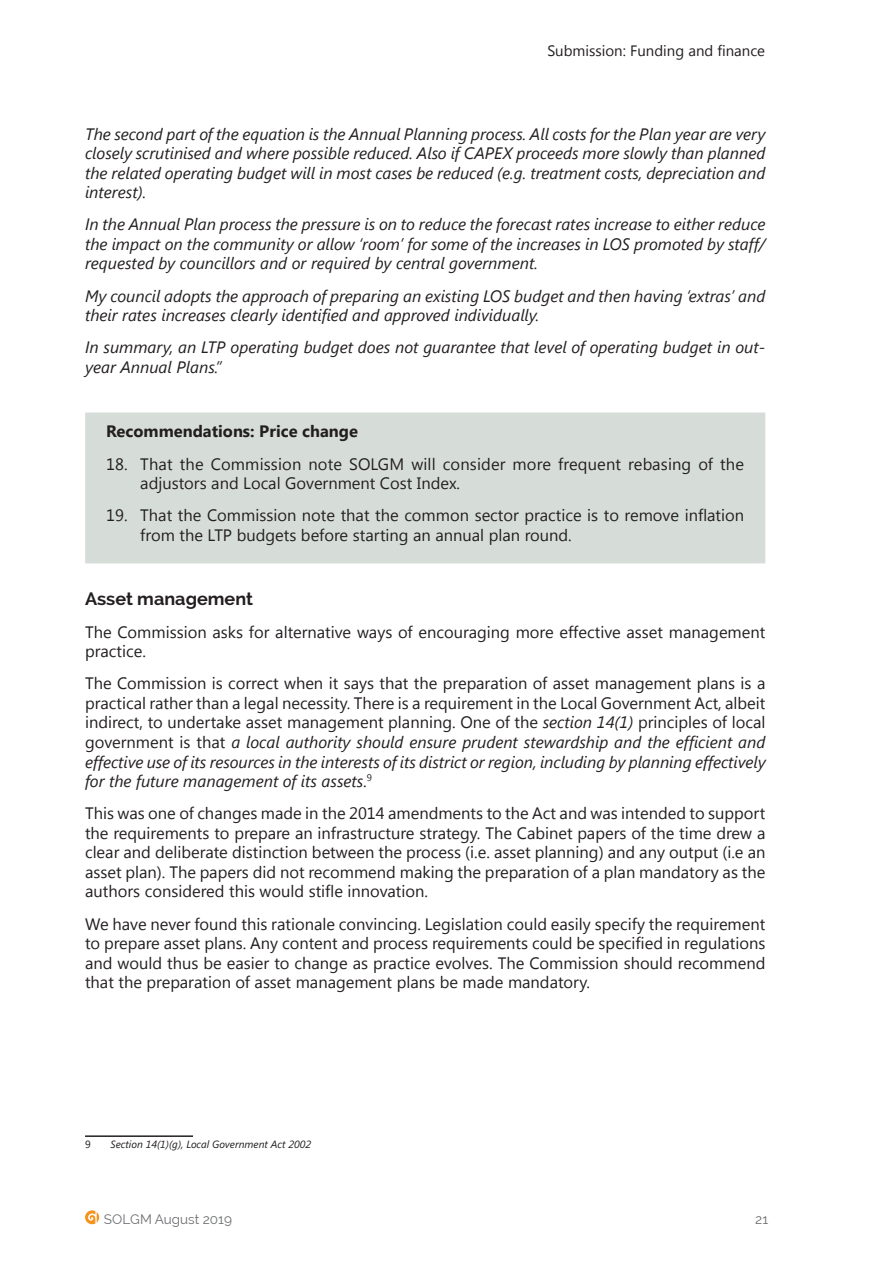
<style>
.page{position:relative;width:893px;height:1263px;background:#fff}
.page>*{position:absolute;margin:0;border:0;box-sizing:border-box;transform-origin:0 0}
.t1{font:700 18px "Raleway";color:#231f20}
.t2{font:16.5px/19.5px "Segoe UI";color:#231f20}
.t3{font:italic 16.5px/19.5px "Segoe UI";color:#231f20;text-align:justify}
.t4{font:700 16.5px "Segoe UI";color:#231f20}
.t5{font:15px "Segoe UI";color:#231f20}
.t6{font:13.5px "Raleway";color:#6c6d70}
.t7{font:italic 10.5px "Segoe";color:#231f20}
.t8{font:10.5px "Segoe";color:#231f20}
.s1{font-style:italic}
</style>
<div class="page">
<svg style="left:85px;top:1210px;width:14px;height:14px"></svg>
<div style="left:85px;top:412px;width:680px;height:151px;background:#d6ddd9;border:3px solid #d6ddd9"></div>
<hr style="left:85px;top:1135px;width:108px;height:2px;background:#231f20">
<p class="t5" style="left:547px;top:41px;width:219px">Submission: Funding and finance</p>
<p class="t3" style="left:85px;top:123px;width:682px">The second part of the equation is the Annual Planning process. All costs for the Plan year are very closely scrutinised and where possible reduced. Also if CAPEX proceeds more slowly than planned the related operating budget will in most cases be reduced (e.g. treatment costs, depreciation and interest).</p>
<p class="t3" style="left:85px;top:214px;width:682px">In the Annual Plan process the pressure is on to reduce the forecast rates increase to either reduce the impact on the community or allow ‘room’ for some of the increases in LOS promoted by staff/ requested by councillors and or required by central government.</p>
<p class="t3" style="left:85px;top:285px;width:682px">My council adopts the approach of preparing an existing LOS budget and then having ‘extras’ and their rates increases clearly identified and approved individually.</p>
<p class="t3" style="left:85px;top:337px;width:682px">In summary, an LTP operating budget does not guarantee that level of operating budget in out&shy;year Annual Plans.”</p>
<p class="t4" style="left:106px;top:420px;width:253px">Recommendations: Price change</p>
<p class="t2" style="left:140px;top:453px;width:605px;text-indent:-34px">18. That the Commission note SOLGM will consider more frequent rebasing of the adjustors and Local Government Cost Index.</p>
<p class="t2" style="left:140px;top:505px;width:605px;text-indent:-34px">19. That the Commission note that the common sector practice is to remove inflation from the LTP budgets before starting an annual plan round.</p>
<p class="t1" style="left:85px;top:589px;width:170px">Asset management</p>
<p class="t2" style="left:85px;top:621px;width:682px">The Commission asks for alternative ways of encouraging more effective asset management practice.</p>
<p class="t2" style="left:85px;top:673px;width:682px;text-align:justify">The Commission is correct when it says that the preparation of asset management plans is a practical rather than a legal necessity. There is a requirement in the Local Government Act, albeit indirect, to undertake asset management planning. One of the <span class="s1">section 14(1)</span> principles of local government is that <span class="s1">a local authority should ensure prudent stewardship and the efficient and effective use of its resources in the interests of its district or region, including by planning effectively for the future management of its assets</span>. <sup>9</sup></p>
<p class="t2" style="left:85px;top:803px;width:682px;text-align:justify">This was one of changes made in the 2014 amendments to the Act and was intended to support the requirements to prepare an infrastructure strategy. The Cabinet papers of the time drew a clear and deliberate distinction between the process (i.e. asset planning) and any output (i.e an asset plan). The papers did not recommend making the preparation of a plan mandatory as the authors considered this would stifle innovation.</p>
<p class="t2" style="left:85px;top:913px;width:682px;text-align:justify">We have never found this rationale convincing. Legislation could easily specify the requirement to prepare asset plans. Any content and process requirements could be specified in regulations and would thus be easier to change as practice evolves. The Commission should recommend that the preparation of asset management plans be made mandatory.</p>
<p class="t8" style="left:85px;top:1137px;width:7px">9</p>
<p class="t7" style="left:111px;top:1138px;width:202px">Section 14(1)(g), Local Government Act 2002</p>
<p class="t6" style="left:104px;top:1211px;width:130px">SOLGM August 2019</p>
<p class="t6" style="left:755px;top:1212px;width:14px">21</p>
</div>
